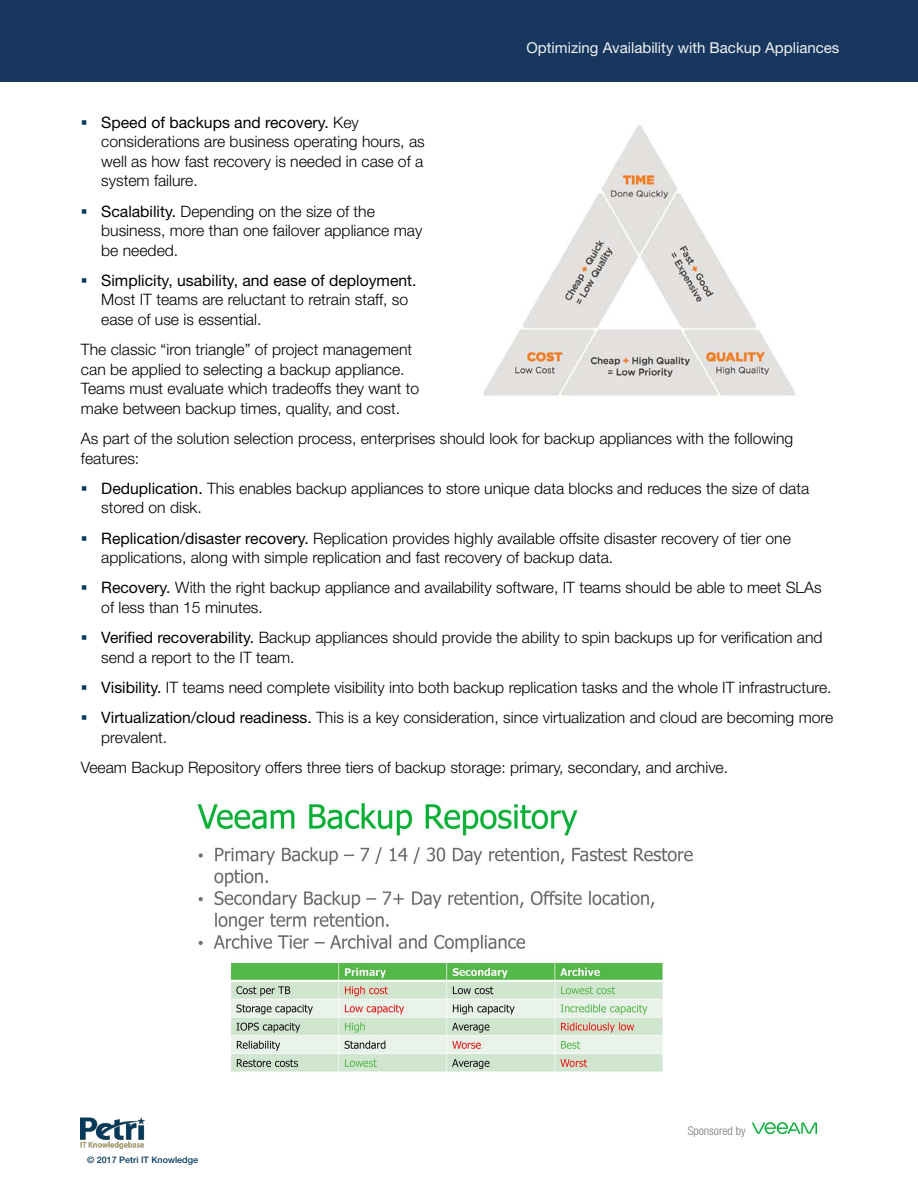
<style>
.page{position:relative;width:918px;height:1188px;background:#fff}
.page>*{position:absolute;margin:0;border:0;box-sizing:border-box;transform-origin:0 0}
.t1{font:300 15.75px/19.5px "Helvetica Neue LT Std";color:#000}
.t2{font:15.75px "Helvetica Neue LT Std";color:#000}
.t3{font:15px "Helvetica Neue LT Std";color:#f2f2f2}
.t4{font:300 condensed 12px "Helvetica Neue LT Std";color:#77787b}
.t5{font:500 9px "Helvetica Neue LT Std";color:#053a5a}
.s1{font-weight:400}
</style>
<div class="page">
<div style="left:0;top:0;width:918px;height:82px;background:#17375e"></div>
<img style="left:81px;top:1118px;width:64px;height:30px">
<img style="left:753px;top:1123px;width:63px;height:11px">
<img style="left:483px;top:125px;width:313px;height:271px">
<img style="left:196px;top:802px;width:497px;height:270px">
<p class="t3" style="left:527px;top:38px;width:314px">Optimizing Availability with Backup Appliances</p>
<p class="t1" style="left:101px;top:112px;width:325px"><span class="s1">Speed of backups and recovery.</span> Key considerations are business operating hours, as well as how fast recovery is needed in case of a system failure.</p>
<p class="t1" style="left:101px;top:201px;width:323px"><span class="s1">Scalability.</span> Depending on the size of the business, more than one failover appliance may be needed.</p>
<p class="t2" style="left:101px;top:271px;width:317px">Simplicity, usability, and ease of deployment.</p>
<p class="t1" style="left:101px;top:290px;width:308px">Most IT teams are reluctant to retrain staff, so ease of use is essential.</p>
<p class="t1" style="left:81px;top:340px;width:340px">The classic “iron triangle” of project management can be applied to selecting a backup appliance.<br>Teams must evaluate which tradeoffs they want to make between backup times, quality, and cost.</p>
<p class="t1" style="left:81px;top:428px;width:714px">As part of the solution selection process, enterprises should look for backup appliances with the following features:</p>
<p class="t1" style="left:101px;top:478px;width:710px"><span class="s1">Deduplication.</span> This enables backup appliances to store unique data blocks and reduces the size of data stored on disk.</p>
<p class="t1" style="left:101px;top:528px;width:691px"><span class="s1">Replication/disaster recovery.</span> Replication provides highly available offsite disaster recovery of tier one applications, along with simple replication and fast recovery of backup data.</p>
<p class="t1" style="left:101px;top:578px;width:722px"><span class="s1">Recovery.</span> With the right backup appliance and availability software, IT teams should be able to meet SLAs of less than 15 minutes.</p>
<p class="t1" style="left:101px;top:628px;width:723px"><span class="s1">Verified recoverability.</span> Backup appliances should provide the ability to spin backups up for verification and send a report to the IT team.</p>
<p class="t1" style="left:101px;top:672px;width:734px;line-height:30.3px"><span class="s1">Visibility.</span> IT teams need complete visibility into both backup replication tasks and the whole IT infrastructure.<br><span class="s1">Virtualization/cloud readiness.</span> This is a key consideration, since virtualization and cloud are becoming more</p>
<p class="t1" style="left:81px;top:722px;width:649px;line-height:30.3px;text-indent:20px">prevalent.<br>Veeam Backup Repository offers three tiers of backup storage: primary, secondary, and archive.</p>
<p class="t5" style="left:87px;top:1155px;width:113px">© 2017 Petri IT Knowledge</p>
<p class="t4" style="left:688px;top:1123px;width:59px">Sponsored by</p>
</div>
